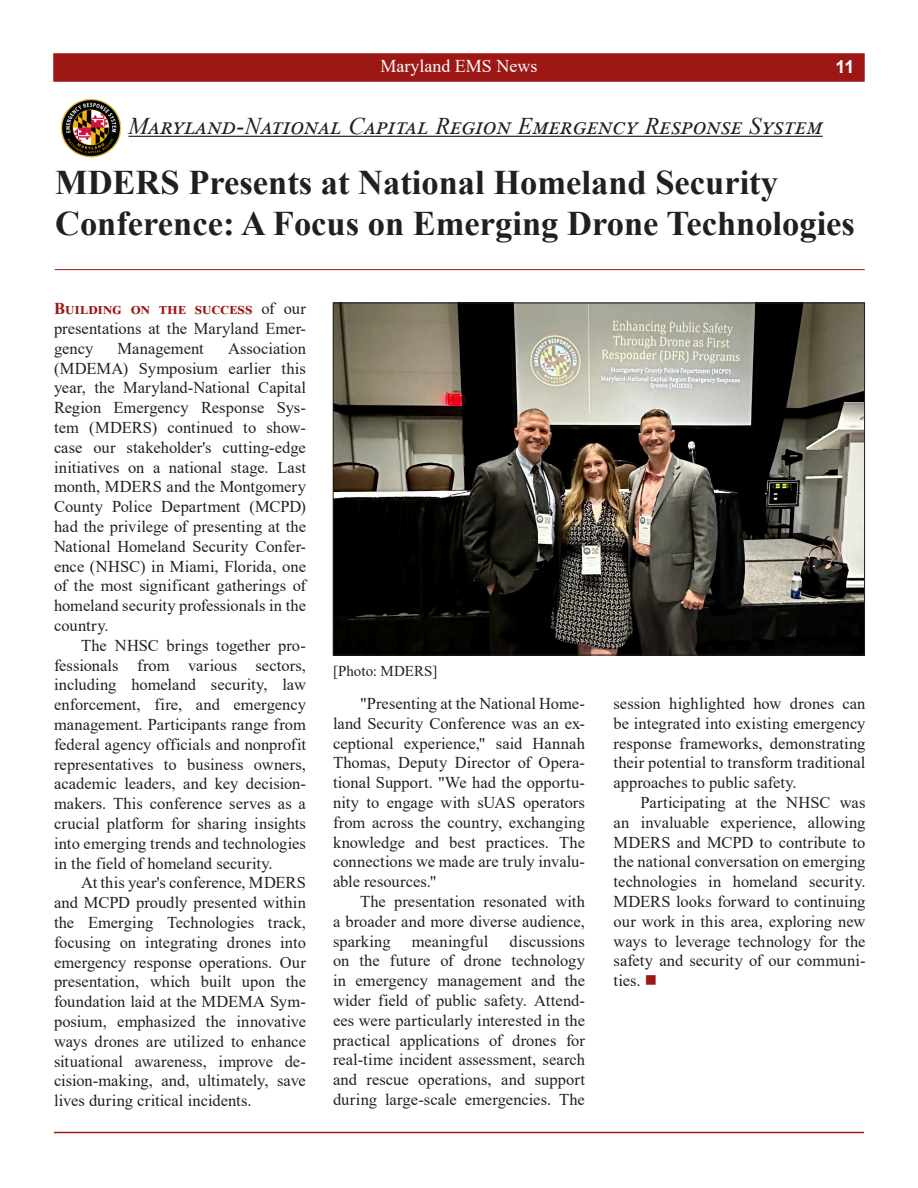
<style>
.page{position:relative;width:918px;height:1188px;background:#fff}
.page>*{position:absolute;margin:0;border:0;box-sizing:border-box;transform-origin:0 0}
.Header1{font:700 34.5px "Times New Roman";color:#231f20}
.Header1-2{font:italic 24px "Times New Roman";letter-spacing:.02em;color:#231f20}
.t1{font:18px "Times New Roman";color:#fff}
.t2{font:700 18px "Arial";color:#fff}
.EMS_News___Body{font:16.5px/19.8px "Times New Roman";color:#231f20;text-align:justify}
.EMS_News___Body-2{font:15px "Times New Roman";color:#231f20}
.s1{font-weight:700;color:#9d1814}
.s2{color:#9d1814}
</style>
<div class="page">
<div style="left:53px;top:53px;width:812px;height:29px;background:#9d1814;border:2px solid #9d1814"></div>
<hr style="left:54px;top:1132px;width:810px;height:1px;background:#9d1814">
<hr style="left:55px;top:269px;width:810px;height:1px;background:#9d1814">
<img style="left:61px;top:99px;width:68px;height:59px">
<hr style="left:129px;top:136px;width:694px;height:1px;background:#231f20">
<img style="left:335px;top:305px;width:528px;height:348px">
<p class="t1" style="left:381px;top:54px;width:158px">Maryland EMS News</p>
<p class="t2" style="left:836px;top:54px;width:21px">11</p>
<p class="Header1-2" style="left:129px;top:109px;width:696px">Maryland-National Capital Region Emergency Response System</p>
<p class="Header1" style="left:55px;top:157px;width:724px">MDERS Presents at National Homeland Security</p>
<p class="Header1" style="left:55px;top:199px;width:801px">Conference: A Focus on Emerging Drone Technologies</p>
<p class="EMS_News___Body" style="left:54px;top:298px;width:254px"><span class="s1">Building on the success</span> of our presentations at the Maryland Emer&shy;gency</p>
<p class="EMS_News___Body" style="left:54px;top:338px;width:254px;text-indent:174px">Association (MDEMA) Symposium earlier this year, the Maryland-National Capital Region Emergency Response Sys&shy;tem (MDERS) continued to show&shy;case our stakeholder's cutting-edge initiatives on a national stage. Last month, MDERS and the Montgomery County Police Department (MCPD) had the privilege of presenting at the National Homeland Security Confer&shy;ence (NHSC) in Miami, Florida, one of the most significant gatherings of homeland security professionals in the country.</p>
<p class="EMS_News___Body" style="left:54px;top:635px;width:254px;text-indent:27px">The NHSC brings together pro&shy;fessionals from various sectors, including homeland security, law enforcement, fire, and emergency management. Participants range from federal agency officials and nonprofit representatives to business owners, academic leaders, and key decision&shy;makers. This conference serves as a crucial platform for sharing insights into emerging trends and technologies in the field of homeland security.</p>
<p class="EMS_News___Body" style="left:54px;top:873px;width:254px;text-indent:27px">At this year's conference, MDERS and MCPD proudly presented within the Emerging Technologies track, focusing on integrating drones into emergency response operations. Our presentation, which built upon the foundation laid at the MDEMA Sym&shy;posium, emphasized the innovative ways drones are utilized to enhance situational awareness, improve de&shy;cision-making, and, ultimately, save lives during critical incidents.</p>
<p class="EMS_News___Body" style="left:118px;top:338px;width:88px">Management</p>
<p class="EMS_News___Body-2" style="left:333px;top:660px;width:106px">[Photo: MDERS]</p>
<p class="EMS_News___Body" style="left:333px;top:693px;width:254px;text-indent:27px">"Presenting at the National Home&shy;land Security Conference was an ex&shy;ceptional experience," said Hannah Thomas, Deputy Director of Opera&shy;tional Support. "We had the opportu&shy;nity to engage with sUAS operators from across the country, exchanging knowledge and best practices. The connections we made are truly invalu&shy;able resources."</p>
<p class="EMS_News___Body" style="left:333px;top:891px;width:254px;text-indent:27px">The presentation resonated with a broader and more diverse audience, sparking</p>
<p class="EMS_News___Body" style="left:333px;top:931px;width:254px;text-indent:177px">discussions on the future of drone technology in emergency management and the wider field of public safety. Attend&shy;ees were particularly interested in the practical applications of drones for real-time incident assessment, search and rescue operations, and support during large-scale emergencies. The</p>
<p class="EMS_News___Body" style="left:412px;top:931px;width:78px">meaningful</p>
<p class="EMS_News___Body" style="left:614px;top:693px;width:254px">session highlighted how drones can be integrated into existing emergency response frameworks, demonstrating their potential to transform traditional approaches to public safety.</p>
<p class="EMS_News___Body" style="left:614px;top:792px;width:254px;text-indent:27px">Participating at the NHSC was an invaluable experience, allowing MDERS and MCPD to contribute to the national conversation on emerging technologies in homeland security.<br>MDERS looks forward to continuing our work in this area, exploring new ways to leverage technology for the safety and security of our communi&shy;ties. <span class="s2">■</span></p>
</div>
